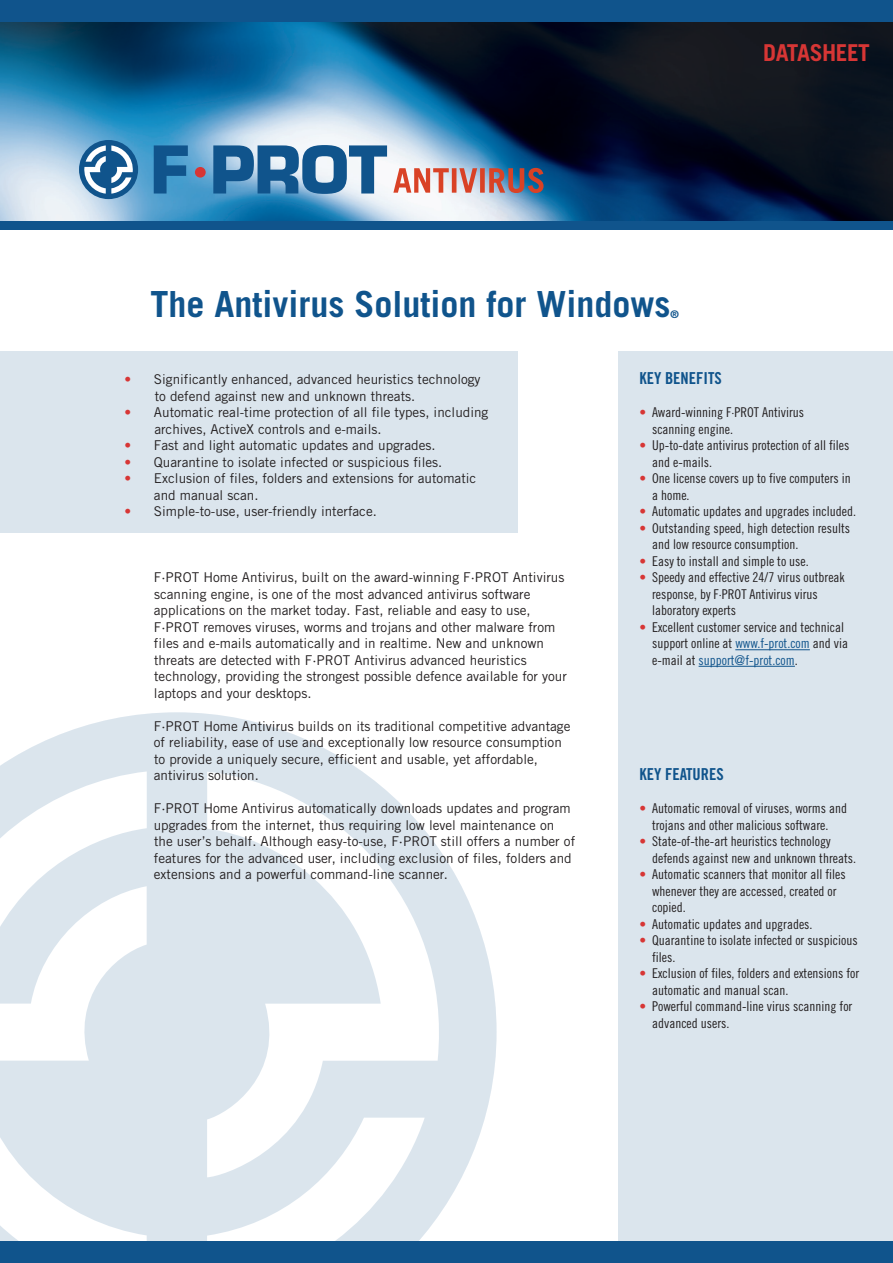
<style>
.page{position:relative;width:893px;height:1263px;background:#fff}
.page>*{position:absolute;margin:0;border:0;box-sizing:border-box;transform-origin:0 0}
.t1{font:700 36px "Trade Gothic LT Pro";color:#10548c}
.Red_Header{font:700 23.25px "Trade Gothic LT Pro";letter-spacing:-.02em;color:#d73635}
.Blue_Header{font:16.5px "Trade Gothic LT Pro Bd Cn 20";color:#10548c}
.Copy{font:13.5px/16.5px "Trade Gothic LT Pro";color:#231f20}
.t2{font:13.5px/16.5px "Trade Gothic LT Pro Cn 18";color:#231f20}
.t3{font:700 10.5px "Trade Gothic LT Pro";color:#10548c}
.s1{color:#d73635}
.s2{color:#10548c}
</style>
<div class="page">
<div style="left:618px;top:351px;width:275px;height:908px;background:#dbe5ed"></div>
<svg style="left:0;top:712px;width:497px;height:530px;fill:#dbe5ed"></svg>
<svg style="left:0;top:771px;width:147px;height:115px"></svg>
<svg style="left:0;top:886px;width:147px;height:356px;fill:#dbe5ed"></svg>
<svg style="left:207px;top:1177px;width:218px;height:65px"></svg>
<svg style="left:207px;top:772px;width:246px;height:405px;fill:#dbe5ed"></svg>
<img style="left:0;top:21px;width:893px;height:200px">
<div style="left:0;top:351px;width:518px;height:181px;background:#dbe5ed"></div>
<div style="left:0;top:0;width:893px;height:21px;background:#10548c"></div>
<div style="left:0;top:221px;width:893px;height:9px;background:#10548c"></div>
<div style="left:0;top:1242px;width:893px;height:21px;background:#10548c"></div>
<hr style="left:735px;top:649px;width:75px;height:1px;background:#10548c">
<hr style="left:699px;top:666px;width:96px;height:1px;background:#10548c">
<img style="left:393px;top:168px;width:151px;height:25px">
<div style="left:79px;top:140px;width:59px;height:59px;background:#10548c;border-radius:50%"></div>
<svg style="left:83px;top:145px;width:51px;height:49px"></svg>
<svg style="left:154px;top:145px;width:34px;height:48px;background:#246fa4"></svg>
<svg style="left:213px;top:145px;width:174px;height:49px"></svg>
<div style="left:195px;top:167px;width:11px;height:11px;background:#d73635;border-radius:50%"></div>
<p class="Red_Header" style="left:763px;top:39px;width:108px">DATASHEET</p>
<p class="t1" style="left:150px;top:282px;width:522px">The Antivirus Solution for Windows</p>
<p class="t3" style="left:670px;top:308px;width:10px">®</p>
<p class="Copy" style="left:155px;top:371px;width:327px;text-indent:-30px"><span class="s1">•</span> Significantly enhanced, advanced heuristics technology to defend against new and unknown threats.</p>
<p class="Copy" style="left:154px;top:404px;width:336px;text-indent:-30px"><span class="s1">•</span> Automatic real-time protection of all file types, including archives, ActiveX controls and e-mails.</p>
<p class="Copy" style="left:125px;top:437px;width:312px"><span class="s1">•</span> Fast and light automatic updates and upgrades.</p>
<p class="Copy" style="left:125px;top:453px;width:319px"><span class="s1">•</span> Quarantine to isolate infected or suspicious files.</p>
<p class="Copy" style="left:125px;top:470px;width:353px"><span class="s1">•</span> Exclusion of files, folders and extensions for automatic</p>
<p class="Copy" style="left:154px;top:486px;width:106px">and manual scan.</p>
<p class="Copy" style="left:125px;top:503px;width:254px"><span class="s1">•</span> Simple-to-use, user-friendly interface.</p>
<p class="Copy" style="left:154px;top:569px;width:415px">F·PROT Home Antivirus, built on the award-winning F·PROT Antivirus scanning engine, is one of the most advanced antivirus software applications on the market today. Fast, reliable and easy to use, F·PROT removes viruses, worms and trojans and other malware from files and e-mails automatically and in realtime. New and unknown threats are detected with F·PROT Antivirus advanced heuristics technology, providing the strongest possible defence available for your laptops and your desktops.</p>
<p class="Copy" style="left:154px;top:717px;width:418px">F·PROT Home Antivirus builds on its traditional competitive advantage of reliability, ease of use and exceptionally low resource consumption to provide a uniquely secure, efficient and usable, yet affordable, antivirus solution.</p>
<p class="Copy" style="left:154px;top:800px;width:423px">F·PROT Home Antivirus automatically downloads updates and program upgrades from the internet, thus requiring low level maintenance on the user’s behalf. Although easy-to-use, F·PROT still offers a number of features for the advanced user, including exclusion of files, folders and extensions and a powerful command-line scanner.</p>
<p class="Blue_Header" style="left:639px;top:368px;width:84px">KEY BENEFITS</p>
<p class="t2" style="left:652px;top:404px;width:153px;text-indent:-13px"><span class="s1">•</span> Award-winning F·PROT Antivirus scanning engine.</p>
<p class="t2" style="left:652px;top:437px;width:199px;text-indent:-13px"><span class="s1">•</span> Up-to-date antivirus protection of all files and e-mails.</p>
<p class="t2" style="left:652px;top:470px;width:200px;text-indent:-13px"><span class="s1">•</span> One license covers up to five computers in a home.</p>
<p class="t2" style="left:639px;top:503px;width:218px"><span class="s1">•</span> Automatic updates and upgrades included.</p>
<p class="t2" style="left:652px;top:519px;width:199px;text-indent:-13px"><span class="s1">•</span> Outstanding speed, high detection results and low resource consumption.</p>
<p class="t2" style="left:639px;top:552px;width:171px"><span class="s1">•</span> Easy to install and simple to use.</p>
<p class="t2" style="left:652px;top:569px;width:194px;text-indent:-13px"><span class="s1">•</span> Speedy and effective 24/7 virus outbreak response, by F·PROT Antivirus virus laboratory experts</p>
<p class="t2" style="left:652px;top:618px;width:197px;text-indent:-13px"><span class="s1">•</span> Excellent customer service and technical support online at <span class="s2">www.f-prot.com</span> and via e-mail at <span class="s2">support@f-prot.com</span>.</p>
<p class="Blue_Header" style="left:639px;top:764px;width:86px">KEY FEATURES</p>
<p class="t2" style="left:639px;top:800px;width:209px;text-align:center"><span class="s1">•</span> Automatic removal of viruses, worms and trojans and other malicious software.</p>
<p class="t2" style="left:652px;top:833px;width:205px;text-indent:-13px"><span class="s1">•</span> State-of-the-art heuristics technology defends against new and unknown threats.</p>
<p class="t2" style="left:652px;top:866px;width:195px;text-indent:-13px"><span class="s1">•</span> Automatic scanners that monitor all files whenever they are accessed, created or copied.</p>
<p class="t2" style="left:639px;top:915px;width:175px"><span class="s1">•</span> Automatic updates and upgrades.</p>
<p class="t2" style="left:652px;top:932px;width:207px;text-indent:-13px"><span class="s1">•</span> Quarantine to isolate infected or suspicious files.</p>
<p class="t2" style="left:652px;top:965px;width:208px;text-indent:-13px"><span class="s1">•</span> Exclusion of files, folders and extensions for automatic and manual scan.</p>
<p class="t2" style="left:652px;top:998px;width:202px;text-indent:-13px"><span class="s1">•</span> Powerful command-line virus scanning for advanced users.</p>
</div>
